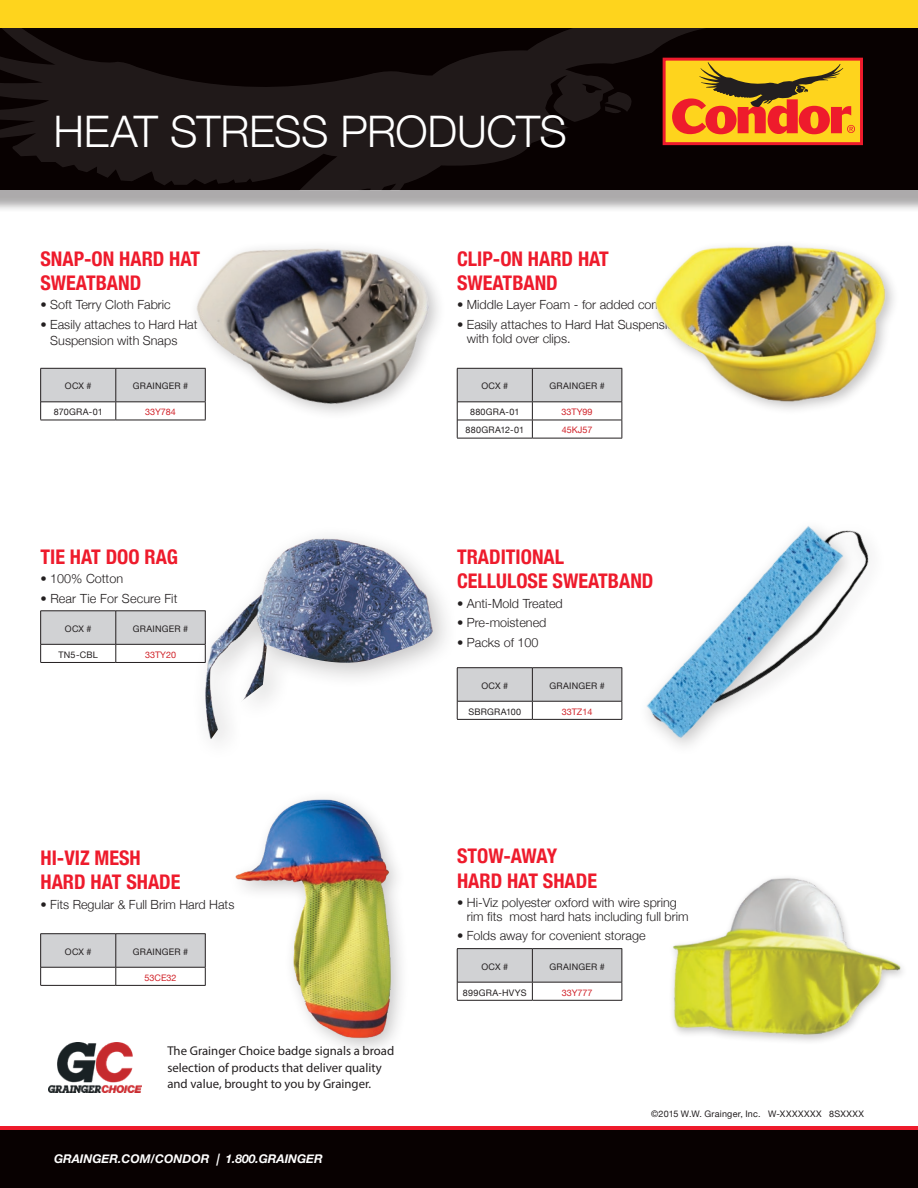
<style>
.page{position:relative;width:918px;height:1188px;background:#fff}
.page>*{position:absolute;margin:0;border:0;box-sizing:border-box;transform-origin:0 0}
.t1{font:300 43.5px "Helvetica Neue";letter-spacing:-.01em;color:#fff}
.t2{font:700 condensed 20.1px/24.2px "Helvetica Neue";color:#ee1b2c}
.t3{font:12.75px/16.5px "Myriad Pro";color:#231f20}
.t4{font:300 12.6px/13.8px "Helvetica Neue";color:#231f20}
.t5{font:italic 700 12px "Helvetica Neue";color:#fff}
.t6{font:9px "Helvetica Neue";letter-spacing:.025em;color:#231f20}
.t7{font:9px "Helvetica Neue";color:#d1232a}
</style>
<div class="page">
<div style="left:0;top:34px;width:918px;height:179px;background:#231f20;opacity:.38"></div>
<div style="left:0;top:27px;width:918px;height:163px;background:#080101"></div>
<svg style="left:0;top:27px;width:848px;height:163px;fill:#201919"></svg>
<svg style="left:604px;top:92px;width:38px;height:24px"></svg>
<div style="left:0;top:1126px;width:918px;height:5px;background:#ee1b2c"></div>
<div style="left:0;top:1131px;width:918px;height:57px;background:#080101"></div>
<div style="left:0;top:0;width:918px;height:27px;background:#fed41d"></div>
<div style="left:664px;top:59px;width:198px;height:85px;background:#fed41d"></div>
<div style="left:663px;top:58px;width:200px;height:87px;border:3px solid #ee1b2c"></div>
<svg style="left:672px;top:61px;width:183px;height:73px"></svg>
<img style="left:49px;top:1043px;width:92px;height:50px">
<hr style="left:40px;top:420px;width:76px;height:1px;background:#231f20">
<hr style="left:116px;top:420px;width:90px;height:1px;background:#231f20">
<svg style="left:40px;top:369px;width:143px;height:51px"></svg>
<hr style="left:40px;top:368px;width:1px;height:34px;background:#231f20">
<hr style="left:115px;top:368px;width:1px;height:34px;background:#231f20">
<hr style="left:40px;top:368px;width:76px;height:1px;background:#231f20">
<hr style="left:41px;top:402px;width:75px;height:1px;background:#231f20">
<hr style="left:116px;top:368px;width:90px;height:1px;background:#231f20">
<hr style="left:116px;top:402px;width:90px;height:1px;background:#231f20">
<hr style="left:457px;top:438px;width:75px;height:1px;background:#231f20">
<hr style="left:532px;top:438px;width:90px;height:1px;background:#231f20">
<svg style="left:457px;top:369px;width:166px;height:69px"></svg>
<hr style="left:457px;top:368px;width:1px;height:34px;background:#231f20">
<hr style="left:532px;top:368px;width:1px;height:34px;background:#231f20">
<hr style="left:457px;top:368px;width:75px;height:1px;background:#231f20">
<hr style="left:457px;top:402px;width:75px;height:1px;background:#231f20">
<hr style="left:622px;top:368px;width:1px;height:34px;background:#231f20">
<hr style="left:532px;top:368px;width:90px;height:1px;background:#231f20">
<hr style="left:532px;top:402px;width:90px;height:1px;background:#231f20">
<hr style="left:40px;top:985px;width:76px;height:1px;background:#231f20">
<hr style="left:116px;top:985px;width:90px;height:1px;background:#231f20">
<svg style="left:40px;top:934px;width:166px;height:51px"></svg>
<hr style="left:40px;top:934px;width:1px;height:33px;background:#231f20">
<hr style="left:115px;top:934px;width:1px;height:33px;background:#231f20">
<hr style="left:40px;top:933px;width:76px;height:1px;background:#231f20">
<hr style="left:41px;top:967px;width:75px;height:1px;background:#231f20">
<hr style="left:205px;top:934px;width:1px;height:33px;background:#231f20">
<hr style="left:116px;top:933px;width:90px;height:1px;background:#231f20">
<hr style="left:116px;top:967px;width:90px;height:1px;background:#231f20">
<hr style="left:40px;top:662px;width:76px;height:1px;background:#231f20">
<hr style="left:116px;top:662px;width:90px;height:1px;background:#231f20">
<svg style="left:40px;top:612px;width:151px;height:50px"></svg>
<hr style="left:40px;top:611px;width:1px;height:33px;background:#231f20">
<hr style="left:115px;top:611px;width:1px;height:33px;background:#231f20">
<hr style="left:40px;top:611px;width:76px;height:1px;background:#231f20">
<hr style="left:41px;top:644px;width:75px;height:1px;background:#231f20">
<hr style="left:116px;top:611px;width:90px;height:1px;background:#231f20">
<hr style="left:116px;top:644px;width:90px;height:1px;background:#231f20">
<hr style="left:457px;top:719px;width:75px;height:1px;background:#231f20">
<hr style="left:532px;top:719px;width:90px;height:1px;background:#231f20">
<svg style="left:458px;top:668px;width:165px;height:51px"></svg>
<hr style="left:532px;top:668px;width:1px;height:33px;background:#231f20">
<hr style="left:457px;top:667px;width:75px;height:1px;background:#231f20">
<hr style="left:457px;top:701px;width:75px;height:1px;background:#231f20">
<hr style="left:622px;top:668px;width:1px;height:33px;background:#231f20">
<hr style="left:532px;top:667px;width:90px;height:1px;background:#231f20">
<hr style="left:532px;top:701px;width:90px;height:1px;background:#231f20">
<img style="left:646px;top:526px;width:224px;height:220px">
<img style="left:191px;top:537px;width:255px;height:204px">
<img style="left:183px;top:247px;width:256px;height:174px">
<hr style="left:457px;top:1000px;width:75px;height:1px;background:#231f20">
<hr style="left:532px;top:1000px;width:90px;height:1px;background:#231f20">
<svg style="left:457px;top:949px;width:163px;height:51px"></svg>
<hr style="left:457px;top:949px;width:1px;height:33px;background:#231f20">
<hr style="left:532px;top:949px;width:1px;height:33px;background:#231f20">
<hr style="left:457px;top:948px;width:75px;height:1px;background:#231f20">
<hr style="left:457px;top:982px;width:75px;height:1px;background:#231f20">
<hr style="left:532px;top:948px;width:90px;height:1px;background:#231f20">
<hr style="left:532px;top:982px;width:90px;height:1px;background:#231f20">
<img style="left:620px;top:877px;width:283px;height:165px">
<img style="left:235px;top:737px;width:195px;height:312px">
<img style="left:655px;top:245px;width:236px;height:165px">
<h1 class="t1" style="left:54px;top:96px;width:515px">HEAT STRESS PRODUCTS</h1>
<h2 class="t2" style="left:40px;top:245px;width:161px">SNAP-ON HARD HAT<br>SWEATBAND</h2>
<p class="t4" style="left:40px;top:297px;width:132px">• Soft Terry Cloth Fabric</p>
<p class="t4" style="left:50px;top:315px;width:149px;line-height:16.2px;text-indent:-10px">• Easily attaches to Hard Hat<br>Suspension with Snaps</p>
<p class="t6" style="left:65px;top:380px;width:28px">OCX #</p>
<p class="t6" style="left:133px;top:380px;width:57px">GRAINGER #</p>
<p class="t6" style="left:54px;top:405px;width:50px">870GRA-01</p>
<p class="t7" style="left:145px;top:405px;width:32px">33Y784</p>
<h2 class="t2" style="left:40px;top:543px;width:139px">TIE HAT DOO RAG</h2>
<p class="t4" style="left:40px;top:571px;width:84px">• 100% Cotton</p>
<p class="t4" style="left:40px;top:591px;width:138px">• Rear Tie For Secure Fit</p>
<p class="t6" style="left:65px;top:622px;width:28px">OCX #</p>
<p class="t6" style="left:133px;top:622px;width:57px">GRAINGER #</p>
<p class="t6" style="left:59px;top:648px;width:41px">TN5-CBL</p>
<p class="t7" style="left:145px;top:648px;width:33px">33TY20</p>
<h2 class="t2" style="left:40px;top:845px;width:142px">HI-VIZ MESH<br>HARD HAT SHADE</h2>
<p class="t4" style="left:40px;top:897px;width:195px">• Fits Regular &amp; Full Brim Hard Hats</p>
<p class="t6" style="left:65px;top:945px;width:28px">OCX #</p>
<p class="t6" style="left:133px;top:945px;width:57px">GRAINGER #</p>
<p class="t7" style="left:145px;top:971px;width:34px">53CE32</p>
<p class="t3" style="left:167px;top:1042px;width:228px">The Grainger Choice badge signals a broad selection of products that deliver quality and value, brought to you by Grainger.</p>
<p class="t5" style="left:54px;top:1150px;width:270px">GRAINGER.COM/CONDOR | 1.800.GRAINGER</p>
<h2 class="t2" style="left:457px;top:245px;width:153px">CLIP-ON HARD HAT<br>SWEATBAND</h2>
<p class="t4" style="left:457px;top:297px;width:224px">• Middle Layer Foam - for added comfort</p>
<p class="t4" style="left:467px;top:317px;width:216px;text-indent:-10px">• Easily attaches to Hard Hat Suspension with fold over clips.</p>
<p class="t6" style="left:482px;top:380px;width:28px">OCX #</p>
<p class="t6" style="left:549px;top:380px;width:57px">GRAINGER #</p>
<p class="t6" style="left:470px;top:405px;width:51px">880GRA-01</p>
<p class="t7" style="left:562px;top:405px;width:33px">33TY99</p>
<p class="t6" style="left:466px;top:424px;width:60px">880GRA12-01</p>
<p class="t7" style="left:562px;top:424px;width:32px">45KJ57</p>
<h2 class="t2" style="left:457px;top:543px;width:198px">TRADITIONAL<br>CELLULOSE SWEATBAND</h2>
<p class="t4" style="left:457px;top:595px;width:107px">• Anti-Mold Treated</p>
<p class="t4" style="left:457px;top:615px;width:91px">• Pre-moistened</p>
<p class="t4" style="left:457px;top:634px;width:83px">• Packs of 100</p>
<p class="t6" style="left:482px;top:679px;width:28px">OCX #</p>
<p class="t6" style="left:549px;top:679px;width:57px">GRAINGER #</p>
<p class="t6" style="left:468px;top:705px;width:54px">SBRGRA100</p>
<p class="t7" style="left:562px;top:705px;width:32px">33TZ14</p>
<h2 class="t2" style="left:457px;top:843px;width:142px">STOW-AWAY<br>HARD HAT SHADE</h2>
<p class="t4" style="left:467px;top:895px;width:223px;text-indent:-10px">• Hi-Viz polyester oxford with wire spring rim fits most hard hats including full brim</p>
<p class="t4" style="left:457px;top:928px;width:190px">• Folds away for covenient storage</p>
<p class="t6" style="left:482px;top:960px;width:28px">OCX #</p>
<p class="t6" style="left:549px;top:960px;width:57px">GRAINGER #</p>
<p class="t6" style="left:463px;top:986px;width:65px">899GRA-HVYS</p>
<p class="t7" style="left:562px;top:986px;width:32px">33Y777</p>
<p class="t6" style="left:651px;top:1107px;width:214px">©2015 W.W. Grainger, Inc. W-XXXXXXX 8SXXXX</p>
</div>
